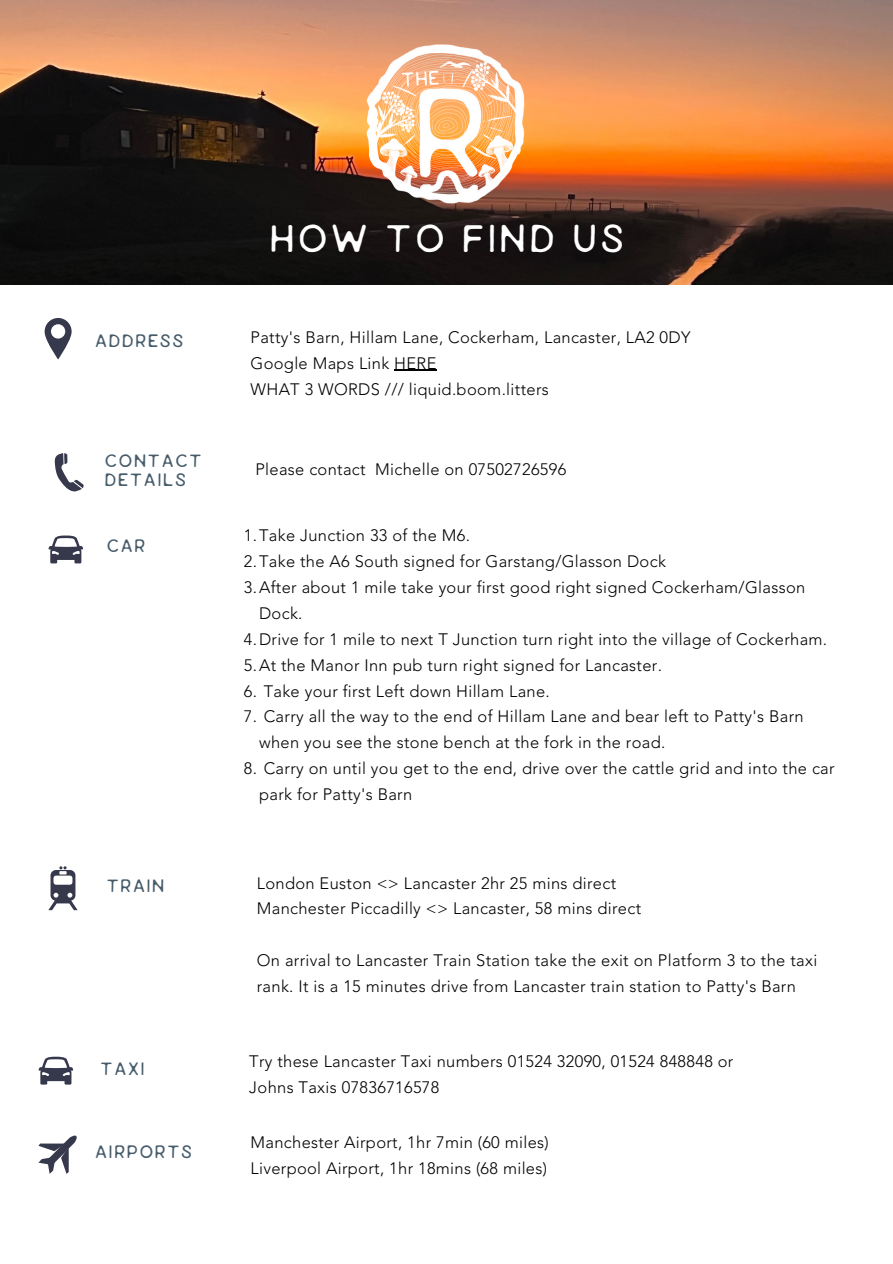
<style>
.page{position:relative;width:893px;height:1264px;background:#fff}
.page>*{position:absolute;margin:0;border:0;box-sizing:border-box;transform-origin:0 0}
.t1{font:39px "Gourmet Le French";letter-spacing:.06em;color:#fff}
.t2{font:18px/19px "Gourmet Le French";letter-spacing:.06em;color:#475c6b}
.t3{font:300 16.5px/25.8px "Avenir LT Std";letter-spacing:.02em;color:#000}
</style>
<div class="page">
<img style="left:0;top:0;width:892px;height:284px">
<svg style="left:48px;top:866px;width:30px;height:44px"></svg>
<svg style="left:38px;top:1135px;width:39px;height:38px"></svg>
<svg style="left:45px;top:318px;width:27px;height:41px"></svg>
<svg style="left:55px;top:453px;width:29px;height:39px"></svg>
<svg style="left:48px;top:535px;width:35px;height:28px"></svg>
<svg style="left:38px;top:1056px;width:35px;height:28px"></svg>
<img style="left:363px;top:41px;width:165px;height:165px">
<hr style="left:394px;top:370px;width:43px;height:1px;background:#000">
<p class="t2" style="left:95px;top:333px;width:90px">ADDRESS</p>
<p class="t1" style="left:269px;top:223px;width:357px">HOW TO FIND US</p>
<p class="t3" style="left:250px;top:326px;width:441px">Patty's Barn, Hillam Lane, Cockerham, Lancaster, LA2 0DY</p>
<p class="t3" style="left:250px;top:351px;width:187px">Google Maps Link HERE</p>
<p class="t3" style="left:250px;top:377px;width:300px">WHAT 3 WORDS /// liquid.boom.litters</p>
<p class="t2" style="left:105px;top:453px;width:99px">CONTACT<br>DETAILS</p>
<p class="t3" style="left:255px;top:458px;width:312px">Please contact Michelle on 07502726596</p>
<p class="t2" style="left:106px;top:538px;width:41px">CAR</p>
<p class="t2" style="left:106px;top:878px;width:60px">TRAIN</p>
<p class="t3" style="left:244px;top:524px;width:227px">1.Take Junction 33 of the M6.</p>
<p class="t3" style="left:244px;top:550px;width:423px">2.Take the A6 South signed for Garstang/Glasson Dock</p>
<p class="t3" style="left:259px;top:576px;width:547px;text-indent:-15px">3.After about 1 mile take your first good right signed Cockerham/Glasson<br>Dock.</p>
<p class="t3" style="left:244px;top:627px;width:584px">4.Drive for 1 mile to next T Junction turn right into the village of Cockerham.</p>
<p class="t3" style="left:244px;top:653px;width:419px">5.At the Manor Inn pub turn right signed for Lancaster.</p>
<p class="t3" style="left:244px;top:679px;width:307px">6. Take your first Left down Hillam Lane.</p>
<p class="t3" style="left:259px;top:705px;width:546px;text-indent:-15px">7. Carry all the way to the end of Hillam Lane and bear left to Patty's Barn when you see the stone bench at the fork in the road.</p>
<p class="t3" style="left:259px;top:757px;width:577px;text-indent:-15px">8. Carry on until you get to the end, drive over the cattle grid and into the car park for Patty's Barn</p>
<p class="t3" style="left:257px;top:871px;width:361px">London Euston &lt;&gt; Lancaster 2hr 25 mins direct</p>
<p class="t3" style="left:257px;top:897px;width:386px">Manchester Piccadilly &lt;&gt; Lancaster, 58 mins direct</p>
<p class="t3" style="left:257px;top:949px;width:562px">On arrival to Lancaster Train Station take the exit on Platform 3 to the taxi rank. It is a 15 minutes drive from Lancaster train station to Patty's Barn</p>
<p class="t2" style="left:100px;top:1060px;width:46px">TAXI</p>
<p class="t3" style="left:249px;top:1049px;width:485px">Try these Lancaster Taxi numbers 01524 32090, 01524 848848 or</p>
<p class="t3" style="left:249px;top:1075px;width:192px">Johns Taxis 07836716578</p>
<p class="t2" style="left:95px;top:1143px;width:99px">AIRPORTS</p>
<p class="t3" style="left:250px;top:1131px;width:300px">Manchester Airport, 1hr 7min (60 miles)</p>
<p class="t3" style="left:250px;top:1157px;width:298px">Liverpool Airport, 1hr 18mins (68 miles)</p>
</div>
